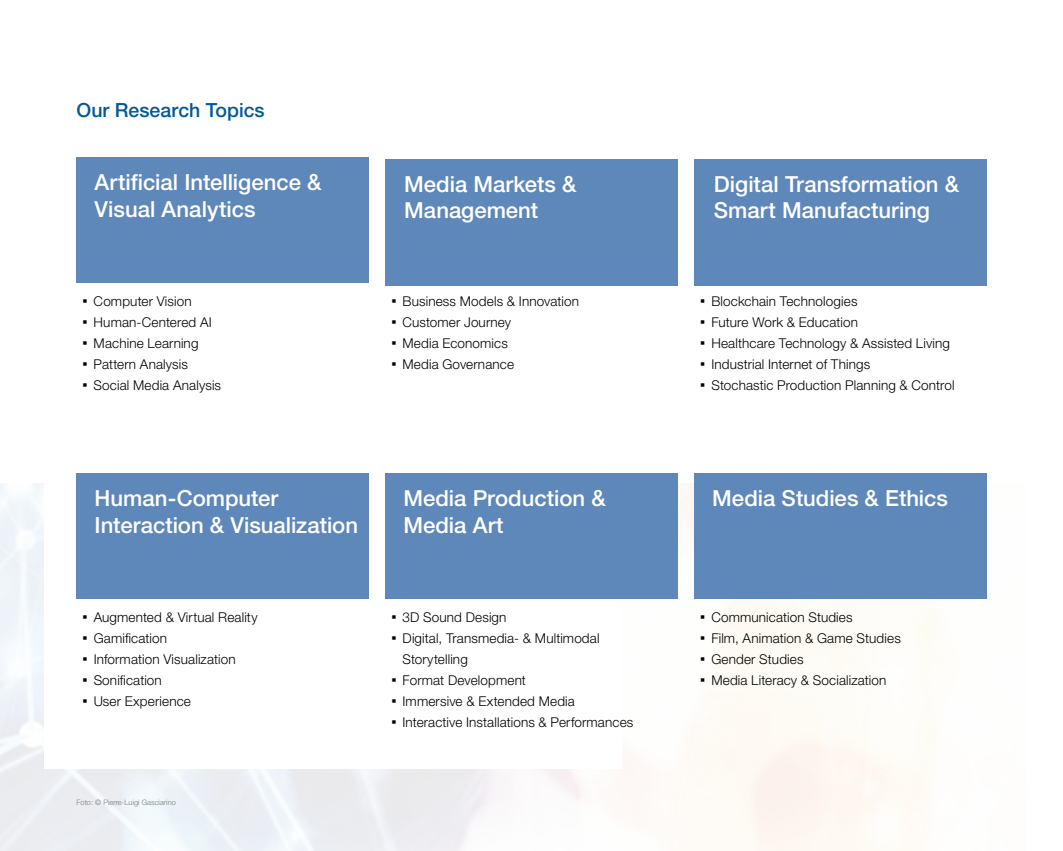
<style>
.page{position:relative;width:1063px;height:851px;background:#fff}
.page>*{position:absolute;margin:0;border:0;box-sizing:border-box;transform-origin:0 0}
.t1{font:500 22.2px/26.5px "Helvetica Neue LT Pro";color:#fff}
.t2{font:500 19.5px "Helvetica Neue LT Pro";color:#00599a}
.t3{font:300 13.5px/21px "Helvetica Neue LT Pro";letter-spacing:.01em;color:#000}
.t4{font:300 7.5px "Helvetica Neue LT Pro";color:#727d84}
</style>
<div class="page">
<div style="left:0;top:462px;width:1063px;height:388px;background:linear-gradient(to right,#ebeef4,#fffefa)"></div>
<div style="left:45px;top:93px;width:577px;height:675px;background:#fff"></div>
<div style="left:694px;top:159px;width:292px;height:126px;background:#5e87ba"></div>
<div style="left:77px;top:157px;width:292px;height:126px;background:#5e87ba"></div>
<div style="left:77px;top:473px;width:292px;height:126px;background:#5e87ba"></div>
<div style="left:385px;top:473px;width:293px;height:126px;background:#5e87ba"></div>
<div style="left:694px;top:473px;width:292px;height:126px;background:#5e87ba"></div>
<div style="left:385px;top:159px;width:293px;height:126px;background:#5e87ba"></div>
<h2 class="t2" style="left:77px;top:98px;width:190px">Our Research Topics</h2>
<h1 class="t1" style="left:95px;top:169px;width:228px">Artificial Intelligence &amp;<br>Visual Analytics</h1>
<p class="t3" style="left:77px;top:290px;width:117px">▪Computer Vision</p>
<p class="t3" style="left:77px;top:311px;width:137px">▪Human-Centered AI</p>
<p class="t3" style="left:77px;top:332px;width:124px">▪Machine Learning</p>
<p class="t3" style="left:77px;top:353px;width:113px">▪Pattern Analysis</p>
<p class="t3" style="left:77px;top:374px;width:146px">▪Social Media Analysis</p>
<h1 class="t1" style="left:404px;top:170px;width:174px">Media Markets &amp;<br>Management</h1>
<p class="t3" style="left:385px;top:290px;width:195px">▪Business Models &amp; Innovation</p>
<p class="t3" style="left:385px;top:311px;width:127px">▪Customer Journey</p>
<p class="t3" style="left:385px;top:332px;width:124px">▪Media Economics</p>
<p class="t3" style="left:385px;top:353px;width:130px">▪Media Governance</p>
<h1 class="t1" style="left:714px;top:170px;width:247px">Digital Transformation &amp;<br>Smart Manufacturing</h1>
<p class="t3" style="left:694px;top:290px;width:165px">▪Blockchain Technologies</p>
<p class="t3" style="left:694px;top:311px;width:165px">▪Future Work &amp; Education</p>
<p class="t3" style="left:694px;top:332px;width:257px">▪Healthcare Technology &amp; Assisted Living</p>
<p class="t3" style="left:694px;top:353px;width:178px">▪Industrial Internet of Things</p>
<p class="t3" style="left:694px;top:374px;width:262px">▪Stochastic Production Planning &amp; Control</p>
<h1 class="t1" style="left:95px;top:484px;width:265px">Human-Computer<br>Interaction &amp; Visualization</h1>
<h1 class="t1" style="left:403px;top:484px;width:204px">Media Production &amp;<br>Media Art</h1>
<h1 class="t1" style="left:712px;top:484px;width:237px">Media Studies &amp; Ethics</h1>
<p class="t3" style="left:77px;top:605px;width:183px">▪Augmented &amp; Virtual Reality</p>
<p class="t3" style="left:77px;top:626px;width:92px">▪Gamification</p>
<p class="t3" style="left:77px;top:647px;width:161px">▪Information Visualization</p>
<p class="t3" style="left:77px;top:668px;width:87px">▪Sonification</p>
<p class="t3" style="left:77px;top:690px;width:116px">▪User Experience</p>
<p class="t4" style="left:77px;top:797px;width:101px">Foto: © Pierre-Luigi Gasciarino</p>
<p class="t3" style="left:385px;top:606px;width:123px">▪3D Sound Design</p>
<p class="t3" style="left:402px;top:627px;width:199px;text-indent:-17px">▪Digital, Transmedia- &amp; Multimodal<br>Storytelling</p>
<p class="t3" style="left:385px;top:669px;width:142px">▪Format Development</p>
<p class="t3" style="left:385px;top:690px;width:191px">▪Immersive &amp; Extended Media</p>
<p class="t3" style="left:385px;top:711px;width:250px">▪Interactive Installations &amp; Performances</p>
<p class="t3" style="left:694px;top:606px;width:160px">▪Communication Studies</p>
<p class="t3" style="left:694px;top:627px;width:208px">▪Film, Animation &amp; Game Studies</p>
<p class="t3" style="left:694px;top:648px;width:111px">▪Gender Studies</p>
<p class="t3" style="left:694px;top:669px;width:194px">▪Media Literacy &amp; Socialization</p>
</div>
